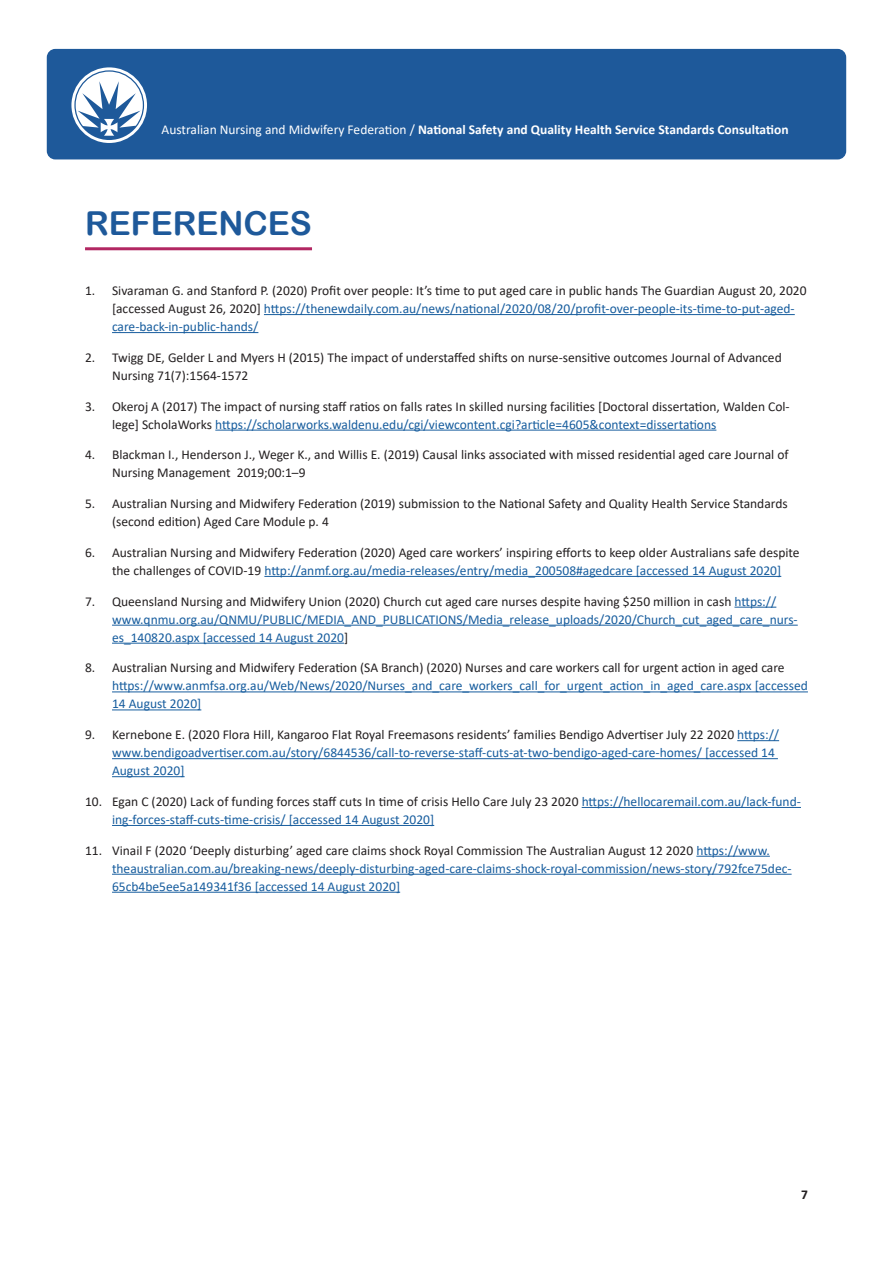
<style>
.page{position:relative;width:893px;height:1263px;background:#fff}
.page>*{position:absolute;margin:0;border:0;box-sizing:border-box;transform-origin:0 0}
.Heading_1{font:33px "Arial Rounded MT Bold";color:#1e599a}
.t1{font:13.5px/18px "Calibri";color:#175d9e}
.t2{font:13.5px/18px "Calibri";color:#231f20}
.t3{font:700 13.5px "Calibri";color:#fff}
.t4{font:700 13.5px "Calibri";color:#231f20}
.s1{font-weight:400}
.s2{color:#175d9e}
.s3{color:#231f20}
</style>
<div class="page">
<div style="left:47px;top:49px;width:799px;height:110px;background:#1e599a;border-radius:9px"></div>
<svg style="left:71px;top:67px;width:76px;height:76px"></svg>
<hr style="left:85px;top:247px;width:227px;height:3px;background:#b22762">
<hr style="left:264px;top:314px;width:531px;height:1px;background:#175d9e">
<hr style="left:112px;top:332px;width:146px;height:1px;background:#175d9e">
<hr style="left:215px;top:430px;width:501px;height:1px;background:#175d9e">
<hr style="left:264px;top:576px;width:517px;height:1px;background:#175d9e">
<hr style="left:734px;top:607px;width:42px;height:1px;background:#175d9e">
<hr style="left:112px;top:625px;width:686px;height:1px;background:#175d9e">
<hr style="left:112px;top:643px;width:232px;height:1px;background:#175d9e">
<hr style="left:112px;top:691px;width:696px;height:1px;background:#175d9e">
<hr style="left:112px;top:709px;width:89px;height:1px;background:#175d9e">
<hr style="left:737px;top:740px;width:42px;height:1px;background:#175d9e">
<hr style="left:112px;top:758px;width:666px;height:1px;background:#175d9e">
<hr style="left:112px;top:776px;width:73px;height:1px;background:#175d9e">
<hr style="left:582px;top:807px;width:219px;height:1px;background:#175d9e">
<hr style="left:112px;top:825px;width:322px;height:1px;background:#175d9e">
<hr style="left:696px;top:856px;width:74px;height:1px;background:#175d9e">
<hr style="left:112px;top:874px;width:680px;height:1px;background:#175d9e">
<hr style="left:112px;top:892px;width:288px;height:1px;background:#175d9e">
<p class="t3" style="left:162px;top:120px;width:628px"><span class="s1">Australian Nursing and Midwifery Federation /</span> National Safety and Quality Health Service Standards Consultation</p>
<p class="Heading_1" style="left:85px;top:203px;width:228px">REFERENCES</p>
<p class="t2" style="left:112px;top:281px;width:696px;text-indent:-27px">1. Sivaraman G. and Stanford P. (2020) Profit over people: It’s time to put aged care in public hands The Guardian August 20, 2020 [accessed August 26, 2020] <span class="s2">https://thenewdaily.com.au/news/national/2020/08/20/profit-over-people-its-time-to-put-aged&shy;care-back-in-public-hands/</span></p>
<p class="t2" style="left:112px;top:348px;width:671px;text-indent:-27px">2. Twigg DE, Gelder L and Myers H (2015) The impact of understaffed shifts on nurse‐sensitive outcomes Journal of Advanced<br>Nursing 71(7):1564-1572</p>
<p class="t2" style="left:112px;top:397px;width:679px;text-indent:-27px">3. Okeroj A (2017) The impact of nursing staff ratios on falls rates In skilled nursing facilities [Doctoral dissertation, Walden Col&shy;lege] ScholaWorks <span class="s2">https://scholarworks.waldenu.edu/cgi/viewcontent.cgi?article=4605&amp;context=dissertations</span></p>
<p class="t2" style="left:112px;top:445px;width:678px;text-indent:-27px">4. Blackman I., Henderson J., Weger K., and Willis E. (2019) Causal links associated with missed residential aged care Journal of<br>Nursing Management 2019;00:1–9</p>
<p class="t2" style="left:112px;top:494px;width:677px;text-indent:-27px">5. Australian Nursing and Midwifery Federation (2019) submission to the National Safety and Quality Health Service Standards (second edition) Aged Care Module p. 4</p>
<p class="t2" style="left:112px;top:543px;width:689px;text-indent:-27px">6. Australian Nursing and Midwifery Federation (2020) Aged care workers’ inspiring efforts to keep older Australians safe despite the challenges of COVID-19 <span class="s2">http://anmf.org.au/media-releases/entry/media_200508#agedcare [accessed 14 August 2020]</span></p>
<p class="t1" style="left:112px;top:592px;width:687px;text-indent:-27px"><span class="s3">7. Queensland Nursing and Midwifery Union (2020) Church cut aged care nurses despite having $250 million in cash</span> https:// www.qnmu.org.au/QNMU/PUBLIC/MEDIA_AND_PUBLICATIONS/Media_release_uploads/2020/Church_cut_aged_care_nurs&shy;es_140820.aspx [accessed 14 August 2020<span class="s3">]</span></p>
<p class="t1" style="left:112px;top:658px;width:697px;text-indent:-27px"><span class="s3">8. Australian Nursing and Midwifery Federation (SA Branch) (2020) Nurses and care workers call for urgent action in aged care </span>https://www.anmfsa.org.au/Web/News/2020/Nurses_and_care_workers_call_for_urgent_action_in_aged_care.aspx [accessed<br>14 August 2020]</p>
<p class="t1" style="left:112px;top:725px;width:669px;text-indent:-27px"><span class="s3">9. Kernebone E. (2020 Flora Hill, Kangaroo Flat Royal Freemasons residents’ families Bendigo Advertiser July 22 2020</span> https:// www.bendigoadvertiser.com.au/story/6844536/call-to-reverse-staff-cuts-at-two-bendigo-aged-care-homes/ [accessed 14<br>August 2020]</p>
<p class="t1" style="left:112px;top:792px;width:690px;text-indent:-27px"><span class="s3">10. Egan C (2020) Lack of funding forces staff cuts In time of crisis Hello Care July 23 2020</span> https://hellocaremail.com.au/lack-fund&shy;ing-forces-staff-cuts-time-crisis/ [accessed 14 August 2020]</p>
<p class="t1" style="left:112px;top:841px;width:681px;text-indent:-27px"><span class="s3">11. Vinail F (2020 ‘Deeply disturbing’ aged care claims shock Royal Commission The Australian August 12 2020</span> https://www. theaustralian.com.au/breaking-news/deeply-disturbing-aged-care-claims-shock-royal-commission/news-story/792fce75dec-<br>65cb4be5ee5a149341f36 [accessed 14 August 2020]</p>
<p class="t4" style="left:801px;top:1185px;width:8px">7</p>
</div>
